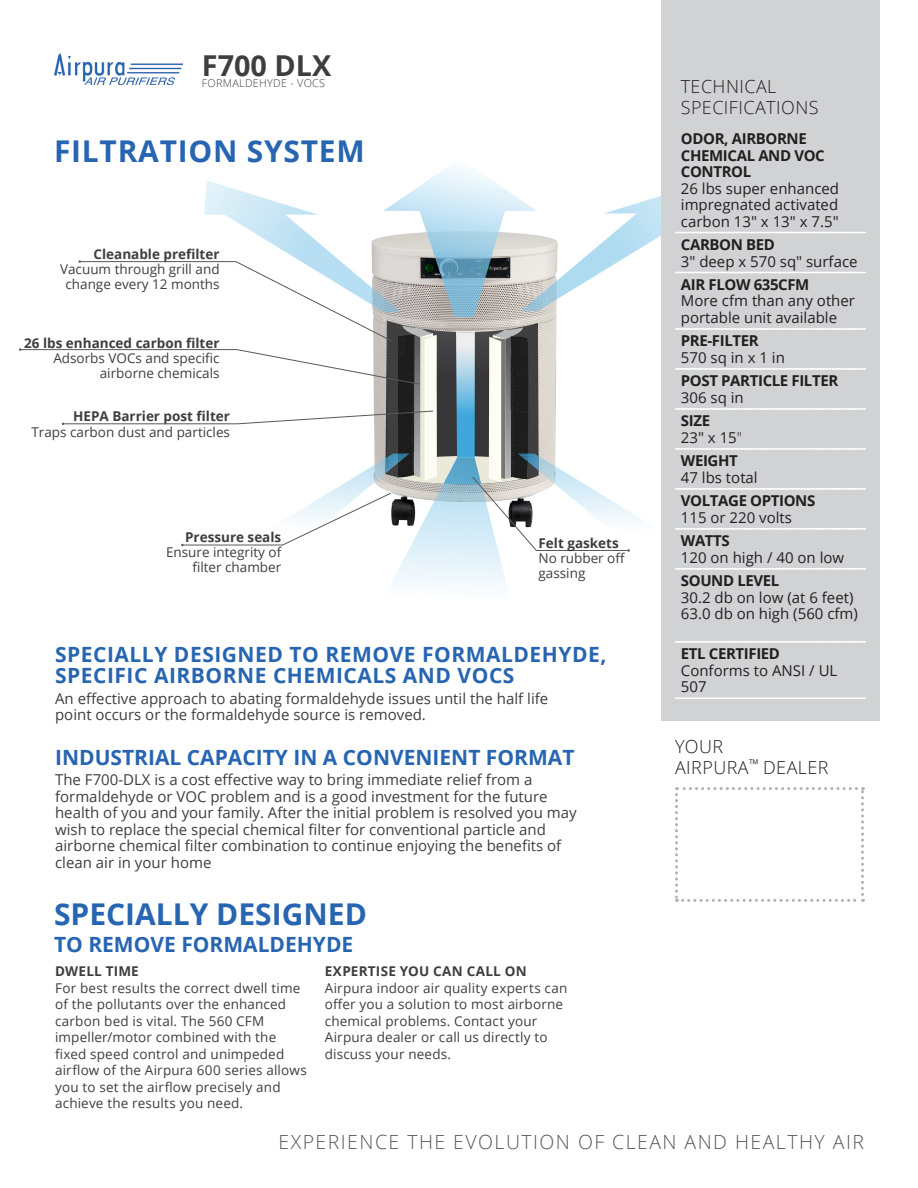
<style>
.page{position:relative;width:918px;height:1188px;background:#fff}
.page>*{position:absolute;margin:0;border:0;box-sizing:border-box;transform-origin:0 0}
.TITRE{font:700 30px "Open Sans";color:#2765b1}
.TITRE-2{font:700 30px "Open Sans";letter-spacing:.025em;color:#2765b1}
.t1{font:700 28.8px "Open Sans";color:#3e3e3f}
.TITRE-3{font:700 21px "Open Sans";letter-spacing:.025em;color:#2765b1}
.TITRE-4{font:700 21px "Open Sans";color:#2765b1}
.t2{font:300 19.5px "Open Sans";letter-spacing:.075em;color:#57585a}
.t3{font:300 18px/21px "Open Sans";letter-spacing:.025em;color:#231f20}
.t4{font:15px/16.5px "Open Sans";color:#3e3e3f}
.t5{font:15px/16.5px "Open Sans";color:#231f20}
.t6{font:700 15px/16.5px "Open Sans";letter-spacing:-.025em;color:#231f20}
.texte_justifié_gauch{font:13.5px/16.5px "Open Sans";letter-spacing:.01em;color:#3e3e3f}
.texte_justifié_gauch-2{font:700 13.5px "Open Sans";color:#3e3e3f}
.texte_justifié_gauch-3{font:700 13.5px "Open Sans";letter-spacing:.02em;color:#3e3e3f}
.t7{font:300 10.8px "Open Sans";letter-spacing:.025em;color:#3e3e3f}
.s1{font-style:inherit}
.s2{font-weight:300}
</style>
<div class="page">
<img style="left:204px;top:181px;width:179px;height:80px">
<img style="left:537px;top:196px;width:124px;height:65px">
<img style="left:383px;top:167px;width:154px;height:94px">
<svg style="left:675px;top:787px;width:189px;height:115px"></svg>
<div style="left:661px;top:0;width:218px;height:720px;background:#d1d2d4"></div>
<img style="left:54px;top:54px;width:128px;height:31px">
<svg style="left:19px;top:261px;width:611px;height:290px"></svg>
<svg style="left:676px;top:232px;width:189px;height:1px"></svg>
<svg style="left:676px;top:272px;width:189px;height:1px"></svg>
<svg style="left:676px;top:328px;width:189px;height:2px"></svg>
<svg style="left:676px;top:368px;width:189px;height:2px"></svg>
<svg style="left:676px;top:408px;width:189px;height:2px"></svg>
<svg style="left:676px;top:448px;width:189px;height:2px"></svg>
<svg style="left:676px;top:488px;width:189px;height:2px"></svg>
<svg style="left:676px;top:528px;width:189px;height:2px"></svg>
<svg style="left:676px;top:568px;width:189px;height:2px"></svg>
<svg style="left:676px;top:641px;width:189px;height:2px"></svg>
<svg style="left:676px;top:698px;width:189px;height:1px"></svg>
<p class="t1" style="left:202px;top:45px;width:131px">F<span class="s1">7</span>00 DLX</p>
<p class="t7" style="left:202px;top:76px;width:125px">FORMALDEHYDE - VOCS</p>
<p class="TITRE-2" style="left:54px;top:130px;width:312px">FILTRATION SYSTEM</p>
<p class="texte_justifié_gauch-2" style="left:94px;top:245px;width:128px">Cleanable prefilter</p>
<p class="texte_justifié_gauch" style="left:60px;top:260px;width:161px">Vacuum through grill and</p>
<p class="texte_justifié_gauch" style="left:65px;top:275px;width:156px">change every 12 months</p>
<p class="texte_justifié_gauch-2" style="left:24px;top:333px;width:197px">26 lbs enhanced carbon filter</p>
<p class="texte_justifié_gauch" style="left:53px;top:349px;width:168px">Adsorbs VOCs and specific</p>
<p class="texte_justifié_gauch" style="left:100px;top:364px;width:121px">airborne chemicals</p>
<p class="texte_justifié_gauch-2" style="left:73px;top:407px;width:158px">HEPA Barrier post filter</p>
<p class="texte_justifié_gauch" style="left:31px;top:424px;width:200px">Traps carbon dust and particles</p>
<p class="texte_justifié_gauch-2" style="left:185px;top:528px;width:98px">Pressure seals</p>
<p class="texte_justifié_gauch" style="left:166px;top:545px;width:117px;line-height:15px;text-align:right">Ensure integrity of filter chamber</p>
<p class="texte_justifié_gauch-2" style="left:539px;top:533px;width:82px">Felt gaskets</p>
<p class="texte_justifié_gauch" style="left:539px;top:550px;width:88px;line-height:15px">No rubber off gassing</p>
<p class="TITRE-3" style="left:55px;top:639px;width:553px">SPECIALLY DESIGNED TO REMOVE FORMALDEHYDE,</p>
<p class="TITRE-3" style="left:55px;top:660px;width:461px">SPECIFIC AIRBORNE CHEMICALS AND VOCS</p>
<p class="t4" style="left:55px;top:690px;width:495px">An effective approach to abating formaldehyde issues until the half life point occurs or the formaldehyde source is removed.</p>
<p class="TITRE-4" style="left:55px;top:743px;width:521px">INDUSTRIAL CAPACITY IN A CONVENIENT FORMAT</p>
<p class="t4" style="left:55px;top:771px;width:523px">The F700-DLX is a cost effective way to bring immediate relief from a formaldehyde or VOC problem and is a good investment for the future health of you and your family. After the initial problem is resolved you may wish to replace the special chemical filter for conventional particle and airborne chemical filter combination to continue enjoying the benefits of clean air in your home</p>
<p class="TITRE" style="left:54px;top:893px;width:314px">SPECIALLY DESIGNED</p>
<p class="TITRE-4" style="left:54px;top:929px;width:301px">TO REMOVE FORMALDEHYDE</p>
<p class="texte_justifié_gauch-2" style="left:55px;top:962px;width:85px">DWELL TIME</p>
<p class="texte_justifié_gauch" style="left:55px;top:979px;width:253px">For best results the correct dwell time of the pollutants over the enhanced carbon bed is vital. The 560 CFM impeller/motor combined with the fixed speed control and unimpeded airflow of the Airpura 600 series allows you to set the airflow precisely and achieve the results you need.</p>
<p class="texte_justifié_gauch-3" style="left:325px;top:962px;width:203px">EXPERTISE YOU CAN CALL ON</p>
<p class="texte_justifié_gauch" style="left:325px;top:979px;width:244px">Airpura indoor air quality experts can offer you a solution to most airborne chemical problems. Contact your Airpura dealer or call us directly to discuss your needs.</p>
<p class="t3" style="left:681px;top:76px;width:139px">TECHNICAL<br>SPECIFICATIONS</p>
<p class="t6" style="left:681px;top:130px;width:145px">ODOR, AIRBORNE<br>CHEMICAL AND VOC<br>CONTROL</p>
<p class="t5" style="left:681px;top:179px;width:160px">26 lbs super enhanced</p>
<p class="t5" style="left:681px;top:196px;width:159px">impregnated activated</p>
<p class="t5" style="left:681px;top:212px;width:159px">carbon 13" x 13" x 7.5"</p>
<p class="t6" style="left:681px;top:236px;width:96px">CARBON BED</p>
<p class="t5" style="left:681px;top:252px;width:178px">3" deep x 570 sq" surface</p>
<p class="t6" style="left:681px;top:276px;width:130px">AIR FLOW <span class="s1">635</span>CFM</p>
<p class="t5" style="left:681px;top:292px;width:176px">More cfm than any other</p>
<p class="t5" style="left:681px;top:309px;width:158px">portable unit available</p>
<p class="t6" style="left:681px;top:332px;width:79px">PRE-FILTER</p>
<p class="t5" style="left:681px;top:349px;width:106px">570 sq in x 1 in</p>
<p class="t6" style="left:681px;top:372px;width:159px">POST PARTICLE FILTER</p>
<p class="t5" style="left:681px;top:389px;width:64px">306 sq in</p>
<p class="t6" style="left:681px;top:412px;width:31px">SIZE</p>
<p class="t5" style="left:681px;top:429px;width:63px">23" x 15<span class="s2">"</span></p>
<p class="t6" style="left:681px;top:452px;width:59px">WEIGHT</p>
<p class="t5" style="left:681px;top:469px;width:78px">47 lbs total</p>
<p class="t6" style="left:681px;top:492px;width:136px">VOLTAGE OPTIONS</p>
<p class="t5" style="left:681px;top:509px;width:113px">115 or 220 volts</p>
<p class="t6" style="left:681px;top:532px;width:50px">WATTS</p>
<p class="t5" style="left:681px;top:549px;width:165px">120 on high / 40 on low</p>
<p class="t6" style="left:681px;top:572px;width:100px">SOUND LEVEL</p>
<p class="t5" style="left:681px;top:589px;width:174px">30.2 db on low (at 6 feet)</p>
<p class="t5" style="left:681px;top:605px;width:179px">63.0 db on high (560 cfm)</p>
<p class="t6" style="left:681px;top:645px;width:101px">ETL CERTIFIED</p>
<p class="t5" style="left:681px;top:662px;width:158px">Conforms to ANSI / UL<br>507</p>
<p class="t3" style="left:675px;top:735px;width:155px">YOUR<br>AIRPURA<sup>™</sup> DEALER</p>
<p class="t2" style="left:279px;top:1128px;width:587px">EXPERIENCE THE EVOLUTION OF CLEAN AND HEALTHY AIR</p>
</div>
